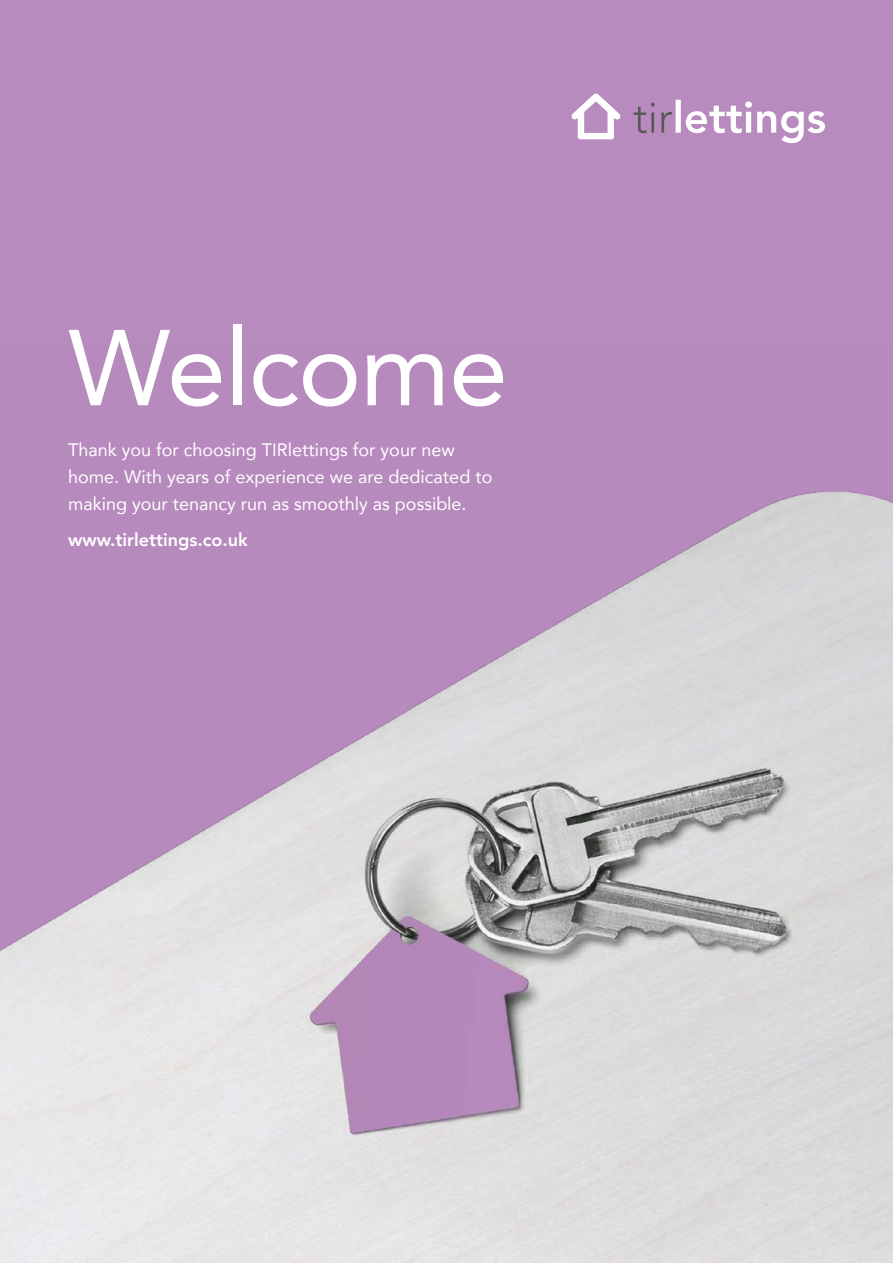
<style>
.page{position:relative;width:893px;height:1263px;background:#b88bbe}
.page>*{position:absolute;margin:0;border:0;box-sizing:border-box;transform-origin:0 0}
.t1{font:106.5px "Avenir";letter-spacing:-.015em;color:#fff}
.t2{font:18px/27px "Avenir";color:#fff}
.t3{font:800 18px "Avenir";color:#fff}
</style>
<div class="page">
<img style="left:0;top:491px;width:893px;height:772px">
<svg style="left:571px;top:93px;width:50px;height:46px"></svg>
<svg style="left:634px;top:100px;width:191px;height:43px"></svg>
<h1 class="t1" style="left:68px;top:283px;width:441px">Welcome</h1>
<p class="t2" style="left:68px;top:436px;width:426px">Thank you for choosing TIRlettings for your new home. With years of experience we are dedicated to making your tenancy run as smoothly as possible.</p>
<p class="t3" style="left:68px;top:525px;width:181px">www.tirlettings.co.uk</p>
</div>
